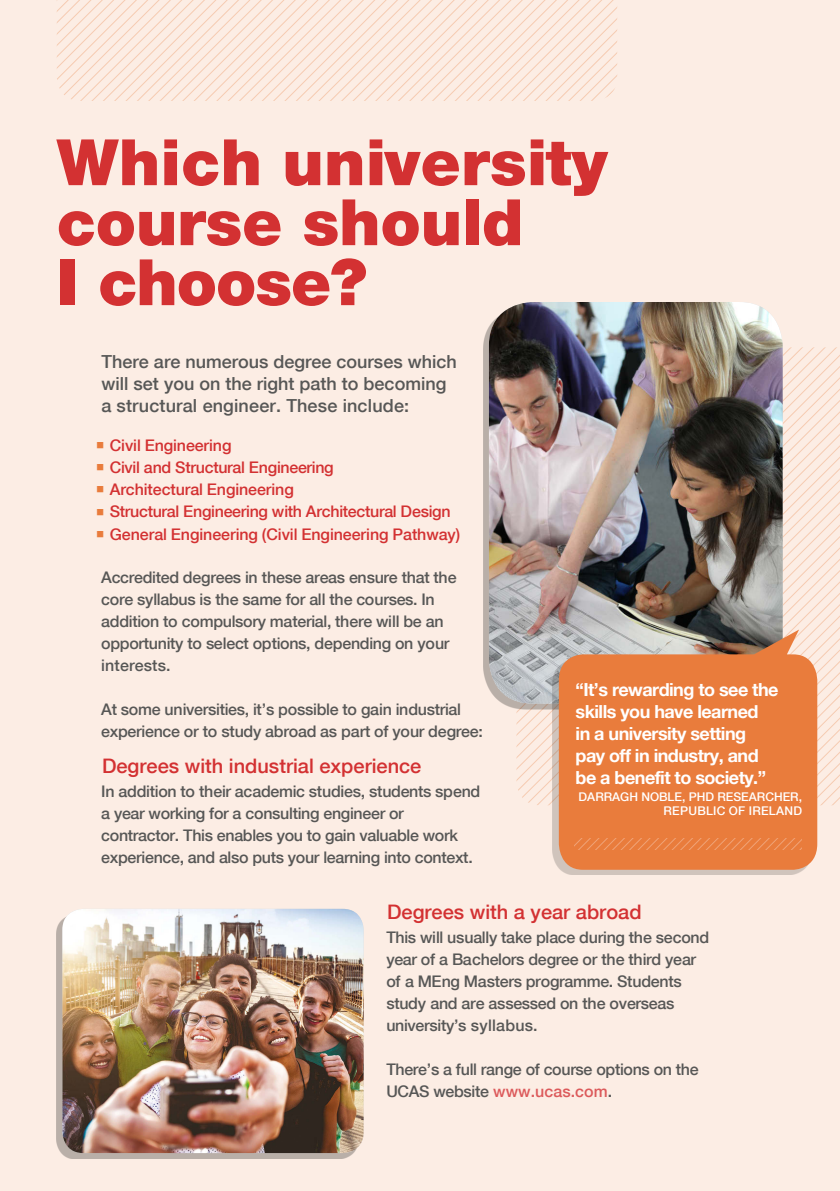
<style>
.page{position:relative;width:840px;height:1191px;background:#fff}
.page>*{position:absolute;margin:0;border:0;box-sizing:border-box;transform-origin:0 0}
._01_head{font:900 64px/60px "Helvetica Neue LT Std";letter-spacing:-.005em;color:#d33132}
.Body{font:500 20px "Helvetica Neue LT Com";color:#d33132}
.Name_new{font:700 18px/21.8px "Helvetica 75";letter-spacing:-.03em;color:#fff}
.t1{font:500 18px/22px "Helvetica Neue LT Com";color:#575756}
.Body-2{font:500 16px/22px "Helvetica Neue LT Com";letter-spacing:-.02em;color:#575756}
.t2{font:500 16px "Helvetica Neue LT Com";letter-spacing:-.005em;color:#d33132}
.Name_new-2{font:500 12px/14px "Helvetica Neue LT Com";color:#fff;text-align:right}
.s1{color:#e97c3c}
.s2{color:#dc5a5b}
</style>
<div class="page">
<div style="left:0;top:0;width:839px;height:1191px;background:#fcede4"></div>
<svg style="left:57px;top:0;width:560px;height:101px"></svg>
<svg style="left:782px;top:347px;width:57px;height:458px"></svg>
<div style="left:483px;top:307px;width:293px;height:402px;background:#1d1d1b;opacity:.3"></div>
<img style="left:488px;top:302px;width:294px;height:401px">
<div style="left:552px;top:634px;width:258px;height:241px;background:#1d1d1b;opacity:.2"></div>
<svg style="left:558px;top:629px;width:258px;height:240px;background:#e28148"></svg>
<div style="left:57px;top:914px;width:301px;height:244px;background:#b9afa8"></div>
<img style="left:62px;top:909px;width:301px;height:244px">
<svg style="left:574px;top:838px;width:227px;height:11px;background:#e98245"></svg>
<p class="_01_head" style="left:57px;top:132px;width:552px">Which university course should<br>I choose?</p>
<p class="t1" style="left:101px;top:351px;width:356px">There are numerous degree courses which will set you on the right path to becoming a structural engineer. These include:</p>
<p class="t2" style="left:96px;top:435px;width:137px"><span class="s1">○</span> Civil Engineering</p>
<p class="t2" style="left:96px;top:457px;width:239px"><span class="s1">○</span> Civil and Structural Engineering</p>
<p class="t2" style="left:96px;top:479px;width:199px"><span class="s1">○</span> Architectural Engineering</p>
<p class="t2" style="left:96px;top:502px;width:356px"><span class="s1">○</span> Structural Engineering with Architectural Design</p>
<p class="t2" style="left:96px;top:524px;width:366px"><span class="s1">○</span> General Engineering (Civil Engineering Pathway)</p>
<p class="Body-2" style="left:101px;top:566px;width:357px">Accredited degrees in these areas ensure that the core syllabus is the same for all the courses. In addition to compulsory material, there will be an opportunity to select options, depending on your interests.</p>
<p class="Body-2" style="left:101px;top:698px;width:383px">At some universities, it’s possible to gain industrial experience or to study abroad as part of your degree:</p>
<p class="Body" style="left:102px;top:753px;width:321px">Degrees with industrial experience</p>
<p class="Body-2" style="left:101px;top:780px;width:380px">In addition to their academic studies, students spend a year working for a consulting engineer or contractor. This enables you to gain valuable work experience, and also puts your learning into context.</p>
<p class="Body" style="left:387px;top:899px;width:256px">Degrees with a year abroad</p>
<p class="Body-2" style="left:386px;top:926px;width:324px">This will usually take place during the second year of a Bachelors degree or the third year of a MEng Masters programme. Students study and are assessed on the overseas university’s syllabus.</p>
<p class="Body-2" style="left:386px;top:1058px;width:314px">There’s a full range of course options on the<br>UCAS website <span class="s2">www.ucas.com</span>.</p>
<p class="Name_new" style="left:575px;top:678px;width:204px">“It’s rewarding to see the skills you have learned<br>in a university setting pay off in industry, and be a benefit to society.”</p>
<p class="Name_new-2" style="left:578px;top:790px;width:225px">DARRAGH NOBLE, PHD RESEARCHER,<br>REPUBLIC OF IRELAND</p>
</div>
